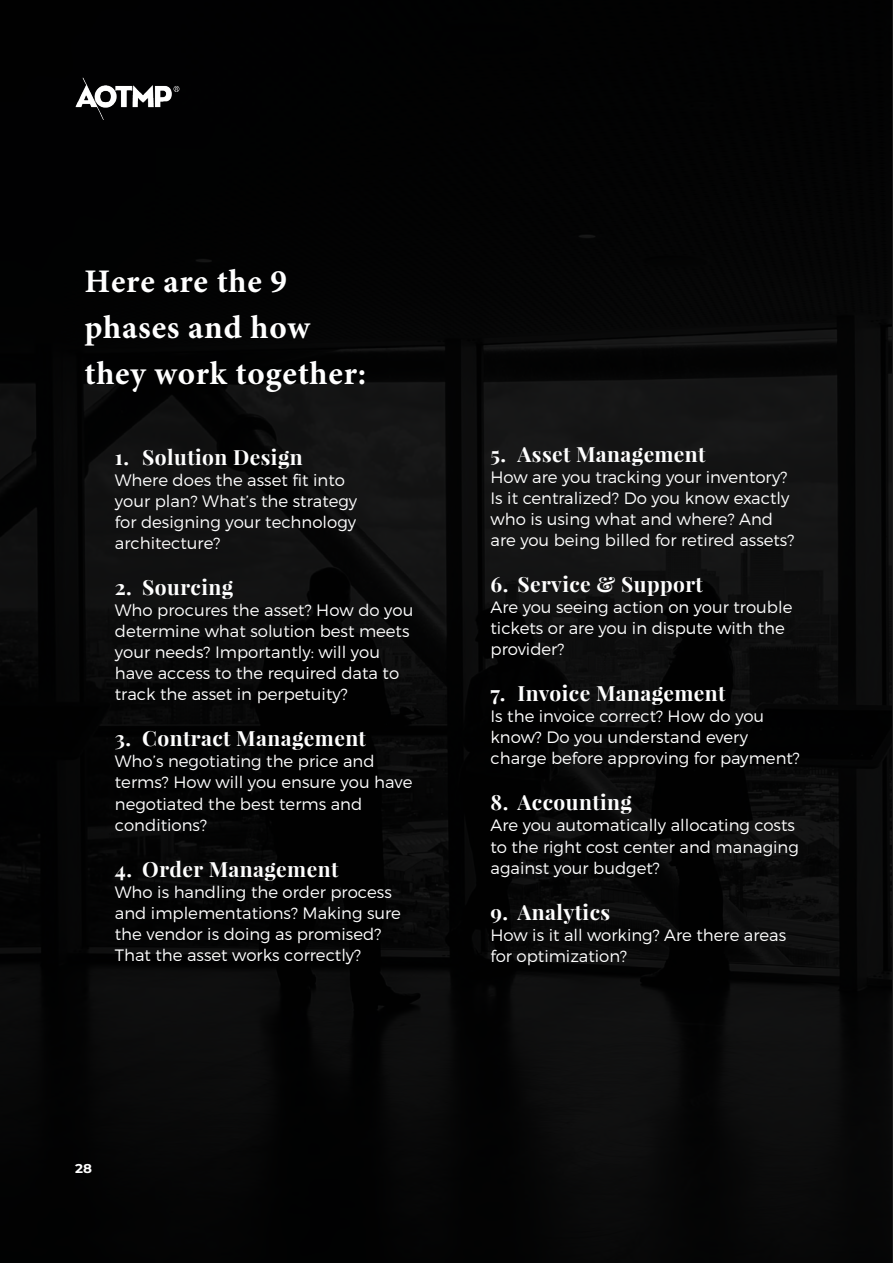
<style>
.page{position:relative;width:893px;height:1263px;background:#000}
.page>*{position:absolute;margin:0;border:0;box-sizing:border-box;transform-origin:0 0}
.t1{font:700 33px/46.2px "Minion Pro";letter-spacing:.025em;color:#fff}
.t2{font:700 21px "Playfair Display";letter-spacing:.02em;color:#fefefe}
.t3{font:300 16.5px/21px "Montserrat";color:#fff}
.t4{font:700 12.9px "Montserrat";color:#fff;scale:1.05 1}
</style>
<div class="page">
<img style="left:75px;top:77px;width:105px;height:42px">
<h1 class="t1" style="left:84px;top:257px;width:283px">Here are the 9 phases and how they work together:</h1>
<p class="t2" style="left:115px;top:444px;width:189px">1. Solution Design</p>
<p class="t3" style="left:115px;top:469px;width:244px">Where does the asset fit into your plan? What’s the strategy for designing your technology architecture?</p>
<p class="t2" style="left:115px;top:574px;width:120px">2. Sourcing</p>
<p class="t3" style="left:115px;top:600px;width:300px">Who procures the asset? How do you determine what solution best meets your needs? Importantly: will you have access to the required data to track the asset in perpetuity?</p>
<p class="t2" style="left:115px;top:725px;width:253px">3. Contract Management</p>
<p class="t3" style="left:115px;top:751px;width:299px">Who’s negotiating the price and terms? How will you ensure you have negotiated the best terms and conditions?</p>
<p class="t2" style="left:115px;top:855px;width:225px">4. Order Management</p>
<p class="t3" style="left:115px;top:881px;width:288px">Who is handling the order process and implementations? Making sure the vendor is doing as promised?<br>That the asset works correctly?</p>
<p class="t2" style="left:490px;top:441px;width:217px">5. Asset Management</p>
<p class="t3" style="left:490px;top:466px;width:305px">How are you tracking your inventory?<br>Is it centralized? Do you know exactly who is using what and where? And are you being billed for retired assets?</p>
<p class="t2" style="left:490px;top:571px;width:214px">6. Service &amp; Support</p>
<p class="t3" style="left:490px;top:596px;width:303px">Are you seeing action on your trouble tickets or are you in dispute with the provider?</p>
<p class="t2" style="left:490px;top:680px;width:236px">7. Invoice Management</p>
<p class="t3" style="left:490px;top:706px;width:311px">Is the invoice correct? How do you know? Do you understand every charge before approving for payment?</p>
<p class="t2" style="left:490px;top:789px;width:143px">8. Accounting</p>
<p class="t3" style="left:490px;top:815px;width:310px">Are you automatically allocating costs to the right cost center and managing against your budget?</p>
<p class="t2" style="left:490px;top:898px;width:121px">9. Analytics</p>
<p class="t3" style="left:490px;top:924px;width:297px">How is it all working? Are there areas for optimization?</p>
<p class="t4" style="left:75px;top:1159px;width:18px">28</p>
</div>
